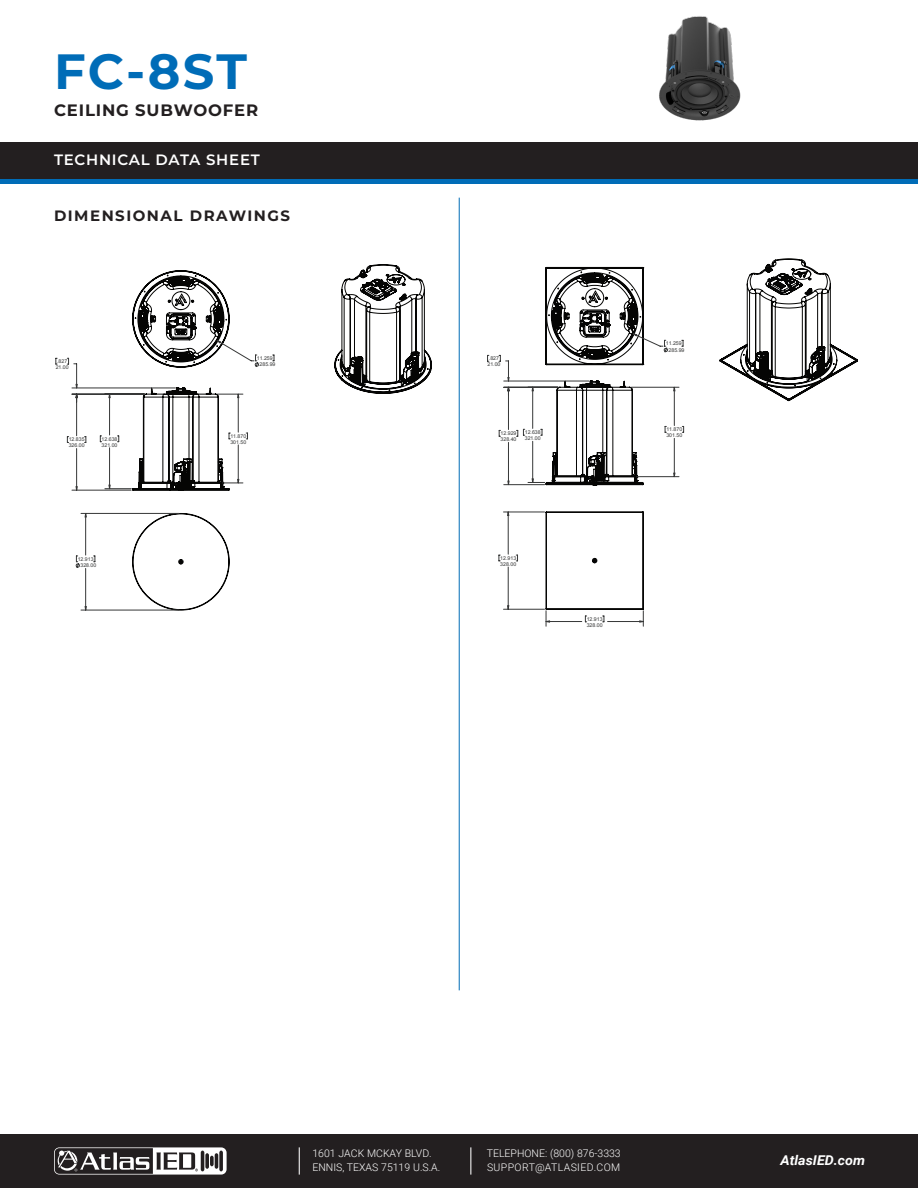
<style>
.page{position:relative;width:918px;height:1188px;background:#fff}
.page>*{position:absolute;margin:0;border:0;box-sizing:border-box;transform-origin:0 0}
.t1{font:700 49.5px "Montserrat";color:#006cb7}
.t2{font:700 16.5px "Montserrat";letter-spacing:.05em;color:#231f20}
.t3{font:700 15px "Montserrat";letter-spacing:.1em;color:#231f20}
.t4{font:600 15px "Montserrat";letter-spacing:.05em;color:#fff}
.t5{font:italic 700 13.5px "Roboto";color:#fff;scale:1.05 1}
.t6{font:300 10.5px/13.5px "Roboto";color:#fff}
.t7{font:5.25px/6.1px "Arial";color:#363737}
</style>
<div class="page">
<div style="left:0;top:1134px;width:918px;height:54px;background:#231f20"></div>
<svg style="left:54px;top:1147px;width:173px;height:28px"></svg>
<svg style="left:299px;top:1147px;width:1px;height:28px"></svg>
<svg style="left:470px;top:1147px;width:1px;height:28px"></svg>
<div style="left:0;top:142px;width:918px;height:5px;background:#231f20"></div>
<div style="left:0;top:178px;width:918px;height:6px;background:#006cb7"></div>
<div style="left:0;top:143px;width:918px;height:36px;background:#231f20"></div>
<img style="left:659px;top:16px;width:82px;height:105px">
<hr style="left:459px;top:198px;width:1px;height:792px;background:#006cb7">
<svg style="left:132px;top:270px;width:98px;height:70px"></svg>
<svg style="left:335px;top:264px;width:97px;height:130px"></svg>
<svg style="left:56px;top:340px;width:218px;height:227px"></svg>
<svg style="left:76px;top:341px;width:163px;height:269px"></svg>
<svg style="left:546px;top:267px;width:98px;height:66px"></svg>
<svg style="left:720px;top:259px;width:138px;height:142px"></svg>
<svg style="left:487px;top:333px;width:197px;height:293px"></svg>
<svg style="left:508px;top:334px;width:167px;height:288px"></svg>
<p class="t1" style="left:54px;top:35px;width:195px">FC-8ST</p>
<p class="t2" style="left:54px;top:98px;width:206px">CEILING SUBWOOFER</p>
<h3 class="t4" style="left:54px;top:149px;width:207px">TECHNICAL DATA SHEET</h3>
<p class="t3" style="left:54px;top:204px;width:238px">DIMENSIONAL DRAWINGS</p>
<p class="t7" style="left:56px;top:358px;width:14px">.827<br>21.00</p>
<p class="t7" style="left:257px;top:354px;width:20px;line-height:6.8px;text-align:center">11.259<br>285.99</p>
<p class="t7" style="left:69px;top:436px;width:17px">12.835<br>326.00</p>
<p class="t7" style="left:102px;top:436px;width:17px">12.638<br>321.00</p>
<p class="t7" style="left:230px;top:433px;width:17px">11.870<br>301.50</p>
<p class="t7" style="left:78px;top:555px;width:20px;line-height:6.6px;text-align:center">12.913<br>328.00</p>
<p class="t7" style="left:487px;top:355px;width:15px">.827<br>21.00</p>
<p class="t7" style="left:501px;top:430px;width:17px">12.929<br>328.40</p>
<p class="t7" style="left:525px;top:429px;width:17px">12.638<br>321.00</p>
<p class="t7" style="left:500px;top:555px;width:17px">12.913<br>328.00</p>
<p class="t7" style="left:587px;top:616px;width:17px">12.913<br>328.00</p>
<p class="t7" style="left:666px;top:340px;width:20px;line-height:6.8px;text-align:center">11.259<br>285.99</p>
<p class="t7" style="left:666px;top:426px;width:17px">11.870<br>301.50</p>
<h3 class="t6" style="left:312px;top:1147px;width:129px">1601 JACK MCKAY BLVD.<br>ENNIS, TEXAS 75119 U.S.A.</h3>
<h3 class="t6" style="left:487px;top:1147px;width:135px">TELEPHONE: (800) 876-3333<br>SUPPORT@ATLASIED.COM</h3>
<h3 class="t5" style="left:781px;top:1151px;width:82px">AtlasIED.com</h3>
</div>
